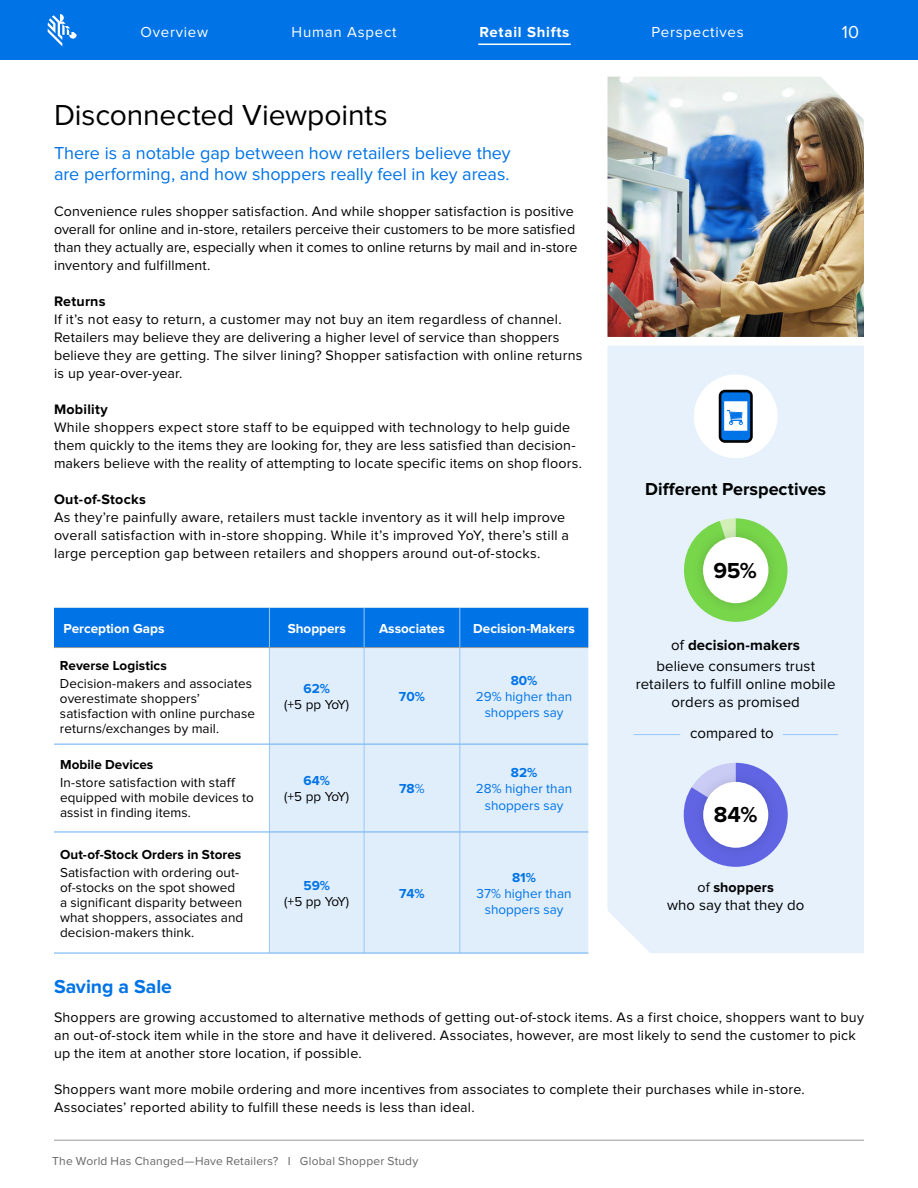
<style>
.page{position:relative;width:918px;height:1188px;background:#fff}
.page>*{position:absolute;margin:0;border:0;box-sizing:border-box;transform-origin:0 0}
.t1{font:30px "Proxima Nova";letter-spacing:-.005em;color:#000}
.t2{font:700 22.5px "Proxima Nova";color:#000101}
.t3{font:700 19.5px "Proxima Nova";letter-spacing:-.005em;color:#0073e6}
.t4{font:18px/21.6px "Proxima Nova";color:#0073e6}
.t5{font:700 18px "Proxima Nova";color:#000101}
.t6{font:18px "Proxima Nova";color:#fff}
.t7{font:15px/21px "Proxima Nova";letter-spacing:.005em;color:#000101;text-align:center}
.t8{font:15px "Proxima Nova";letter-spacing:.05em;color:#fff}
.t9{font:700 15px "Proxima Nova";letter-spacing:.05em;color:#fff}
.t10{font:14.25px/18px "Proxima Nova";letter-spacing:.015em;color:#000101}
.t11{font:700 14.25px "Proxima Nova";letter-spacing:.02em;color:#000101}
.t12{font:700 14.25px "Proxima Nova";letter-spacing:.01em;color:#000}
.t13{font:13.5px/15px "Proxima Nova";letter-spacing:.005em;color:#000101}
.t14{font:13.5px/16.2px "Proxima Nova";color:#0073e6;text-align:center}
.t15{font:700 13.5px "Proxima Nova";letter-spacing:.005em;color:#000101}
.t16{font:700 13.5px "Proxima Nova";color:#fff}
.t17{font:700 13.5px "Proxima Nova";color:#0073e6}
.t18{font:13.5px "Proxima Nova";letter-spacing:-.125em;color:#000}
.t19{font:12px "Proxima Nova";letter-spacing:.015em;color:#666}
.s1{font-weight:400}
.s2{font-weight:700}
</style>
<div class="page">
<hr style="left:54px;top:1140px;width:810px;height:1px;background:#999">
<div style="left:608px;top:346px;width:256px;height:607px;background:#e6f1fc"></div>
<div style="left:694px;top:374px;width:84px;height:84px;background:#fff;border-radius:50%"></div>
<div style="left:54px;top:608px;width:534px;height:39px;background:#0073e6"></div>
<div style="left:270px;top:648px;width:318px;height:305px;background:#e0eefc"></div>
<hr style="left:269px;top:608px;width:1px;height:39px;background:#99c7f5">
<hr style="left:364px;top:608px;width:1px;height:39px;background:#99c7f5">
<hr style="left:460px;top:608px;width:1px;height:39px;background:#99c7f5">
<hr style="left:269px;top:648px;width:1px;height:96px;background:#99c7f5">
<hr style="left:364px;top:648px;width:1px;height:96px;background:#99c7f5">
<hr style="left:460px;top:648px;width:1px;height:96px;background:#99c7f5">
<hr style="left:269px;top:744px;width:1px;height:88px;background:#99c7f5">
<hr style="left:364px;top:744px;width:1px;height:88px;background:#99c7f5">
<hr style="left:460px;top:744px;width:1px;height:88px;background:#99c7f5">
<hr style="left:269px;top:832px;width:1px;height:121px;background:#99c7f5">
<hr style="left:364px;top:832px;width:1px;height:121px;background:#99c7f5">
<hr style="left:460px;top:832px;width:1px;height:121px;background:#99c7f5">
<hr style="left:54px;top:647px;width:215px;height:1px;background:#999">
<hr style="left:269px;top:647px;width:95px;height:1px;background:#999">
<hr style="left:364px;top:647px;width:96px;height:1px;background:#999">
<hr style="left:460px;top:647px;width:128px;height:1px;background:#999">
<hr style="left:54px;top:744px;width:215px;height:1px;background:#66abf0">
<hr style="left:269px;top:744px;width:95px;height:1px;background:#66abf0">
<hr style="left:364px;top:744px;width:96px;height:1px;background:#66abf0">
<hr style="left:460px;top:744px;width:128px;height:1px;background:#66abf0">
<hr style="left:54px;top:832px;width:215px;height:1px;background:#66abf0">
<hr style="left:269px;top:832px;width:95px;height:1px;background:#66abf0">
<hr style="left:364px;top:832px;width:96px;height:1px;background:#66abf0">
<hr style="left:460px;top:832px;width:128px;height:1px;background:#66abf0">
<hr style="left:54px;top:953px;width:215px;height:1px;background:#66abf0">
<hr style="left:269px;top:953px;width:95px;height:1px;background:#66abf0">
<hr style="left:364px;top:953px;width:96px;height:1px;background:#66abf0">
<hr style="left:460px;top:953px;width:128px;height:1px;background:#66abf0">
<svg style="left:684px;top:518px;width:103px;height:104px;background:#c1e7bf"></svg>
<div style="left:691px;top:525px;width:89px;height:90px;background:#000;opacity:.15"></div>
<div style="left:703px;top:537px;width:66px;height:66px;background:#fff;border-radius:50%"></div>
<img style="left:608px;top:77px;width:256px;height:260px">
<hr style="left:633px;top:734px;width:47px;height:1px;background:#99c7f5">
<hr style="left:783px;top:734px;width:55px;height:1px;background:#99c7f5">
<svg style="left:684px;top:763px;width:104px;height:104px;background:#b9c1f3"></svg>
<div style="left:691px;top:770px;width:89px;height:90px;background:#000;opacity:.15"></div>
<div style="left:703px;top:782px;width:65px;height:66px;background:#fff;border-radius:50%"></div>
<svg style="left:719px;top:390px;width:34px;height:53px"></svg>
<div style="left:0;top:0;width:918px;height:60px;background:#0073e6"></div>
<svg style="left:48px;top:14px;width:29px;height:32px"></svg>
<hr style="left:478px;top:44px;width:93px;height:1px;background:#fff">
<p class="t8" style="left:141px;top:25px;width:69px">Overview</p>
<p class="t8" style="left:292px;top:25px;width:107px">Human Aspect</p>
<p class="t9" style="left:480px;top:25px;width:91px">Retail Shifts</p>
<p class="t8" style="left:652px;top:25px;width:94px">Perspectives</p>
<p class="t6" style="left:842px;top:24px;width:19px">10</p>
<h1 class="t1" style="left:54px;top:101px;width:335px">Disconnected Viewpoints</h1>
<p class="t4" style="left:54px;top:143px;width:458px">There is a notable gap between how retailers believe they are performing, and how shoppers really feel in key areas.</p>
<p class="t10" style="left:54px;top:203px;width:525px">Convenience rules shopper satisfaction. And while shopper satisfaction is positive overall for online and in-store, retailers perceive their customers to be more satisfied than they actually are, especially when it comes to online returns by mail and in-store inventory and fulfillment.</p>
<p class="t11" style="left:54px;top:295px;width:53px">Returns</p>
<p class="t10" style="left:54px;top:311px;width:530px">If it’s not easy to return, a customer may not buy an item regardless of channel.<br>Retailers may believe they are delivering a higher level of service than shoppers believe they are getting. The silver lining? Shopper satisfaction with online returns is up year-over-year.</p>
<p class="t11" style="left:54px;top:403px;width:55px">Mobility</p>
<p class="t10" style="left:54px;top:419px;width:529px">While shoppers expect store staff to be equipped with technology to help guide them quickly to the items they are looking for, they are less satisfied than decision&shy;makers believe with the reality of attempting to locate specific items on shop floors.</p>
<p class="t11" style="left:54px;top:493px;width:93px">Out-of-Stocks</p>
<p class="t10" style="left:54px;top:509px;width:517px">As they’re painfully aware, retailers must tackle inventory as it will help improve overall satisfaction with in-store shopping. While it’s improved YoY, there’s still a large perception gap between retailers and shoppers around out-of-stocks.</p>
<p class="t16" style="left:63px;top:622px;width:102px">Perception Gaps</p>
<p class="t16" style="left:288px;top:622px;width:60px">Shoppers</p>
<p class="t16" style="left:379px;top:622px;width:67px">Associates</p>
<p class="t16" style="left:473px;top:622px;width:103px">Decision-Makers</p>
<p class="t15" style="left:60px;top:659px;width:109px">Reverse Logistics</p>
<p class="t13" style="left:60px;top:676px;width:197px">Decision-makers and associates overestimate shoppers’ satisfaction with online purchase returns/exchanges by mail.</p>
<p class="t17" style="left:303px;top:682px;width:28px">62%</p>
<p class="t17" style="left:511px;top:674px;width:28px">80%</p>
<p class="t14" style="left:476px;top:689px;width:98px">29% higher than shoppers say</p>
<p class="t17" style="left:399px;top:691px;width:27px">70%</p>
<p class="t18" style="left:284px;top:699px;width:67px">(+5 pp YoY)</p>
<p class="t15" style="left:60px;top:759px;width:95px">Mobile Devices</p>
<p class="t13" style="left:60px;top:776px;width:195px">In-store satisfaction with staff equipped with mobile devices to assist in finding items.</p>
<p class="t17" style="left:304px;top:775px;width:28px">64%</p>
<p class="t18" style="left:284px;top:791px;width:67px">(+5 pp YoY)</p>
<p class="t15" style="left:60px;top:848px;width:183px">Out-of-Stock Orders in Stores</p>
<p class="t13" style="left:60px;top:866px;width:185px">Satisfaction with ordering out&shy;of-stocks on the spot showed a significant disparity between what shoppers, associates and decision-makers think.</p>
<p class="t17" style="left:303px;top:879px;width:28px">59%</p>
<p class="t18" style="left:284px;top:895px;width:67px">(+5 pp YoY)</p>
<p class="t17" style="left:399px;top:783px;width:27px">78<span class="s1">%</span></p>
<p class="t17" style="left:399px;top:887px;width:27px">74%</p>
<p class="t17" style="left:511px;top:766px;width:28px">82%</p>
<p class="t14" style="left:476px;top:781px;width:98px">28% higher than shoppers say</p>
<p class="t17" style="left:512px;top:871px;width:25px">81%</p>
<p class="t14" style="left:477px;top:886px;width:97px">37% higher than shoppers say</p>
<p class="t5" style="left:645px;top:481px;width:182px">Different Perspectives</p>
<h2 class="t2" style="left:714px;top:561px;width:45px">95%</h2>
<p class="t7" style="left:656px;top:635px;width:160px">of <span class="s2">decision-makers </span>believe consumers trust</p>
<p class="t7" style="left:636px;top:676px;width:201px;line-height:18px">retailers to fulfill online mobile orders as promised</p>
<p class="t7" style="left:690px;top:724px;width:85px">compared to</p>
<h2 class="t2" style="left:714px;top:805px;width:45px">84%</h2>
<p class="t12" style="left:697px;top:881px;width:78px"><span class="s1">of</span> shoppers</p>
<p class="t7" style="left:667px;top:895px;width:139px">who say that they do</p>
<h3 class="t3" style="left:54px;top:978px;width:119px">Saving a Sale</h3>
<p class="t10" style="left:54px;top:1009px;width:811px">Shoppers are growing accustomed to alternative methods of getting out-of-stock items. As a first choice, shoppers want to buy an out-of-stock item while in the store and have it delivered. Associates, however, are most likely to send the customer to pick up the item at another store location, if possible.</p>
<p class="t10" style="left:54px;top:1081px;width:752px">Shoppers want more mobile ordering and more incentives from associates to complete their purchases while in-store.<br>Associates’ reported ability to fulfill these needs is less than ideal.</p>
<p class="t19" style="left:52px;top:1156px;width:367px">The World Has Changed—Have Retailers? I Global Shopper Study</p>
</div>
